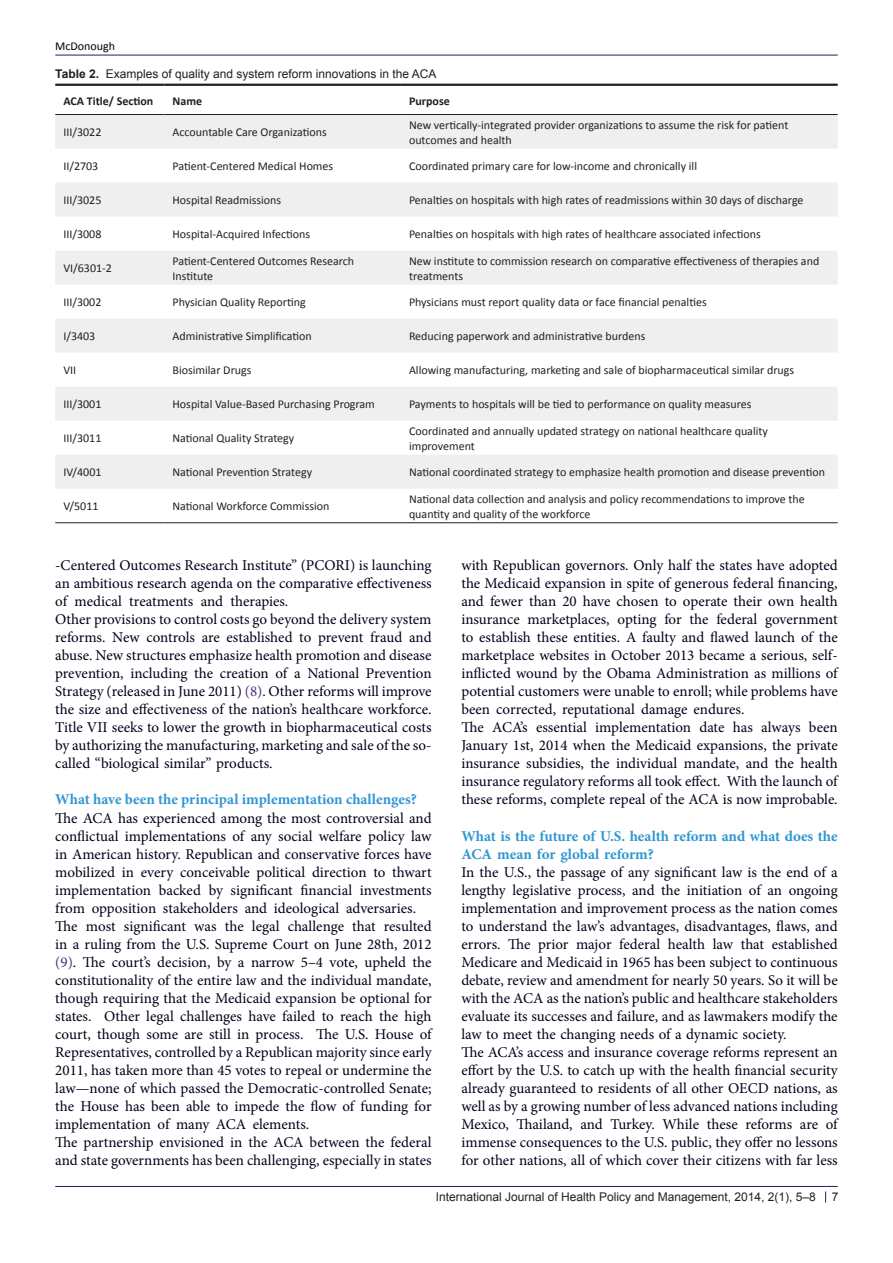
<style>
.page{position:relative;width:893px;height:1263px;background:#fff}
.page>*{position:absolute;margin:0;border:0;box-sizing:border-box;transform-origin:0 0}
.t1{font:15px/18px "Minion Pro";color:#000119;text-align:justify}
.t2{font:700 15px/18px "Minion Pro";color:#2f96d3}
.citationline{font:12px/15px "Calibri";color:#231f20}
.t3{font:12px "Arial";color:#231f20}
.citationline-2{font:700 12px "Calibri";color:#231f20}
.t4{font:12px "Calibri";color:#000001}
.s1{font-weight:700}
.s2{color:#4d2a7c}
</style>
<div class="page">
<hr style="left:55px;top:55px;width:783px;height:1px;background:#241f61">
<hr style="left:55px;top:1186px;width:783px;height:1px;background:#241f61">
<svg style="left:55px;top:115px;width:783px;height:374px;fill:#efefef"></svg>
<hr style="left:55px;top:84px;width:109px;height:2px;background:#231f20">
<hr style="left:164px;top:84px;width:237px;height:2px;background:#231f20">
<hr style="left:401px;top:84px;width:437px;height:2px;background:#231f20">
<hr style="left:55px;top:114px;width:109px;height:1px;background:#231f20">
<hr style="left:164px;top:114px;width:237px;height:1px;background:#231f20">
<hr style="left:401px;top:114px;width:437px;height:1px;background:#231f20">
<hr style="left:55px;top:522px;width:109px;height:1px;background:#231f20">
<hr style="left:164px;top:522px;width:237px;height:1px;background:#231f20">
<hr style="left:401px;top:522px;width:437px;height:1px;background:#231f20">
<p class="t4" style="left:55px;top:38px;width:61px">McDonough</p>
<p class="t3" style="left:55px;top:66px;width:383px"><span class="s1">Table 2.</span> Examples of quality and system reform innovations in the ACA</p>
<p class="citationline-2" style="left:63px;top:93px;width:92px">ACA Title/ Section</p>
<p class="citationline-2" style="left:173px;top:93px;width:31px">Name</p>
<p class="citationline-2" style="left:409px;top:93px;width:42px">Purpose</p>
<p class="citationline" style="left:63px;top:125px;width:40px">III/3022</p>
<p class="citationline" style="left:173px;top:125px;width:156px">Accountable Care Organizations</p>
<p class="citationline" style="left:409px;top:117px;width:381px">New vertically-integrated provider organizations to assume the risk for patient outcomes and health</p>
<p class="citationline" style="left:63px;top:159px;width:37px">II/2703</p>
<p class="citationline" style="left:173px;top:159px;width:162px">Patient-Centered Medical Homes</p>
<p class="citationline" style="left:409px;top:159px;width:290px">Coordinated primary care for low-income and chronically ill</p>
<p class="citationline" style="left:63px;top:193px;width:40px">III/3025</p>
<p class="citationline" style="left:173px;top:193px;width:110px">Hospital Readmissions</p>
<p class="citationline" style="left:409px;top:193px;width:396px">Penalties on hospitals with high rates of readmissions within 30 days of discharge</p>
<p class="citationline" style="left:63px;top:227px;width:40px">III/3008</p>
<p class="citationline" style="left:173px;top:227px;width:139px">Hospital-Acquired Infections</p>
<p class="citationline" style="left:409px;top:227px;width:353px">Penalties on hospitals with high rates of healthcare associated infections</p>
<p class="citationline" style="left:63px;top:261px;width:50px">VI/6301-2</p>
<p class="citationline" style="left:173px;top:253px;width:183px">Patient-Centered Outcomes Research<br>Institute</p>
<p class="citationline" style="left:409px;top:253px;width:412px">New institute to commission research on comparative effectiveness of therapies and treatments</p>
<p class="citationline" style="left:63px;top:295px;width:40px">III/3002</p>
<p class="citationline" style="left:173px;top:295px;width:135px">Physician Quality Reporting</p>
<p class="citationline" style="left:409px;top:295px;width:299px">Physicians must report quality data or face financial penalties</p>
<p class="citationline" style="left:63px;top:329px;width:33px">I/3403</p>
<p class="citationline" style="left:173px;top:329px;width:141px">Administrative Simplification</p>
<p class="citationline" style="left:409px;top:329px;width:238px">Reducing paperwork and administrative burdens</p>
<p class="citationline" style="left:63px;top:363px;width:14px">VII</p>
<p class="citationline" style="left:173px;top:363px;width:80px">Biosimilar Drugs</p>
<p class="citationline" style="left:409px;top:363px;width:387px">Allowing manufacturing, marketing and sale of biopharmaceutical similar drugs</p>
<p class="citationline" style="left:63px;top:397px;width:40px">III/3001</p>
<p class="citationline" style="left:173px;top:397px;width:204px">Hospital Value-Based Purchasing Program</p>
<p class="citationline" style="left:409px;top:397px;width:344px">Payments to hospitals will be tied to performance on quality measures</p>
<p class="citationline" style="left:63px;top:431px;width:40px">III/3011</p>
<p class="citationline" style="left:173px;top:431px;width:123px">National Quality Strategy</p>
<p class="citationline" style="left:409px;top:423px;width:360px">Coordinated and annually updated strategy on national healthcare quality improvement</p>
<p class="citationline" style="left:63px;top:465px;width:40px">IV/4001</p>
<p class="citationline" style="left:173px;top:465px;width:141px">National Prevention Strategy</p>
<p class="citationline" style="left:409px;top:465px;width:418px">National coordinated strategy to emphasize health promotion and disease prevention</p>
<p class="citationline" style="left:63px;top:499px;width:37px">V/5011</p>
<p class="citationline" style="left:173px;top:499px;width:158px">National Workforce Commission</p>
<p class="citationline" style="left:409px;top:491px;width:397px">National data collection and analysis and policy recommendations to improve the quantity and quality of the workforce</p>
<p class="t1" style="left:55px;top:557px;width:378px">-Centered Outcomes Research Institute” (PCORI) is launching an ambitious research agenda on the comparative effectiveness of medical treatments and therapies.</p>
<p class="t1" style="left:55px;top:611px;width:378px">Other provisions to control costs go beyond the delivery system reforms. New controls are established to prevent fraud and abuse. New structures emphasize health promotion and disease prevention, including the creation of a National Prevention Strategy (released in June 2011) <span class="s2">(8)</span>. Other reforms will improve the size and effectiveness of the nation’s healthcare workforce.<br>Title VII seeks to lower the growth in biopharmaceutical costs by authorizing the manufacturing, marketing and sale of the so&shy;called “biological similar” products.</p>
<p class="t2" style="left:55px;top:790px;width:363px">What have been the principal implementation challenges?</p>
<p class="t1" style="left:55px;top:809px;width:378px">The ACA has experienced among the most controversial and conflictual implementations of any social welfare policy law in American history. Republican and conservative forces have mobilized in every conceivable political direction to thwart implementation backed by significant financial investments from opposition stakeholders and ideological adversaries.</p>
<p class="t1" style="left:55px;top:917px;width:378px">The most significant was the legal challenge that resulted in a ruling from the U.S. Supreme Court on June 28th, 2012 <span class="s2">(9)</span>. The court’s decision, by a narrow 5–4 vote, upheld the constitutionality of the entire law and the individual mandate, though requiring that the Medicaid expansion be optional for states. Other legal challenges have failed to reach the high court, though some are still in process. The U.S. House of Representatives, controlled by a Republican majority since early 2011, has taken more than 45 votes to repeal or undermine the law—none of which passed the Democratic-controlled Senate; the House has been able to impede the flow of funding for implementation of many ACA elements.</p>
<p class="t1" style="left:55px;top:1133px;width:378px">The partnership envisioned in the ACA between the federal and state governments has been challenging, especially in states</p>
<p class="t1" style="left:461px;top:557px;width:378px">with Republican governors. Only half the states have adopted the Medicaid expansion in spite of generous federal financing, and fewer than 20 have chosen to operate their own health insurance marketplaces, opting for the federal government to establish these entities. A faulty and flawed launch of the marketplace websites in October 2013 became a serious, self&shy;inflicted wound by the Obama Administration as millions of potential customers were unable to enroll; while problems have been corrected, reputational damage endures.</p>
<p class="t1" style="left:461px;top:719px;width:378px">The ACA’s essential implementation date has always been January 1st, 2014 when the Medicaid expansions, the private insurance subsidies, the individual mandate, and the health insurance regulatory reforms all took effect. With the launch of these reforms, complete repeal of the ACA is now improbable.</p>
<p class="t2" style="left:461px;top:826px;width:378px">What is the future of U.S. health reform and what does the<br>ACA mean for global reform?</p>
<p class="t1" style="left:461px;top:863px;width:378px">In the U.S., the passage of any significant law is the end of a lengthy legislative process, and the initiation of an ongoing implementation and improvement process as the nation comes to understand the law’s advantages, disadvantages, flaws, and errors. The prior major federal health law that established Medicare and Medicaid in 1965 has been subject to continuous debate, review and amendment for nearly 50 years. So it will be with the ACA as the nation’s public and healthcare stakeholders evaluate its successes and failure, and as lawmakers modify the law to meet the changing needs of a dynamic society.</p>
<p class="t1" style="left:461px;top:1043px;width:378px">The ACA’s access and insurance coverage reforms represent an effort by the U.S. to catch up with the health financial security already guaranteed to residents of all other OECD nations, as well as by a growing number of less advanced nations including Mexico, Thailand, and Turkey. While these reforms are of immense consequences to the U.S. public, they offer no lessons for other nations, all of which cover their citizens with far less</p>
<p class="t3" style="left:436px;top:1189px;width:382px">International Journal of Health Policy and Management, 2014, 2(1), 5–8</p>
<p class="t3" style="left:832px;top:1189px;width:8px">7</p>
</div>
